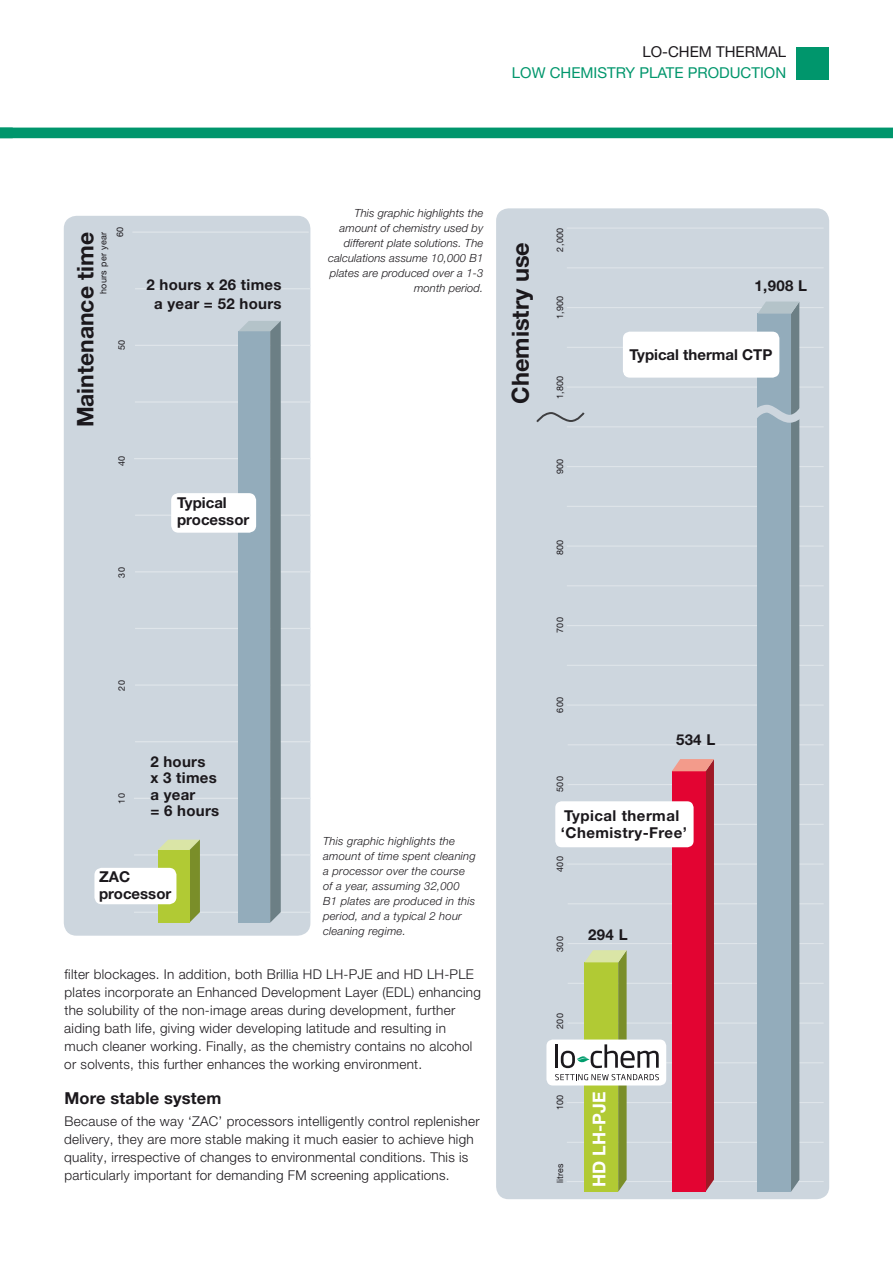
<style>
.page{position:relative;width:893px;height:1263px;background:#fff}
.page>*{position:absolute;margin:0;border:0;box-sizing:border-box;transform-origin:0 0}
.t1{font:700 23.55px "Helvetica Neue LT Pro";color:#1b181c}
.t2{font:700 22.95px "Helvetica Neue LT Pro";color:#1b181c}
.t3{font:700 17.7px "Helvetica Neue LT Pro";color:#fff}
.t4{font:700 16.5px "Helvetica Neue LT Pro";letter-spacing:.01em;color:#1b181c}
.t5{font:700 15px/16.5px "Helvetica Neue LT Pro";letter-spacing:.02em;color:#1b181c}
.t6{font:700 15px/16.5px "Helvetica Neue LT Pro";color:#1b181c}
.t7{font:15px "Helvetica Neue";color:#00966c}
.t8{font:15px "Helvetica Neue";color:#1b181c}
.t9{font:700 15px "Helvetica Neue LT Pro";letter-spacing:.02em;color:#1b181c}
.t10{font:300 13.5px/18px "Helvetica Neue LT Pro";letter-spacing:.02em;color:#1b181c}
.t11{font:italic 300 11.25px/15px "Helvetica Neue LT Pro";letter-spacing:.02em;color:#1b181c;text-align:right}
.t12{font:9px "Helvetica Neue LT Pro";letter-spacing:.03em;color:#1b181c}
.t13{font:8.85px "Helvetica Neue LT Pro";letter-spacing:.03em;color:#1b181c}
.s1{font-style:inherit}
</style>
<div class="page">
<div style="left:0;top:128px;width:893px;height:10px;background:#00966c"></div>
<div style="left:64px;top:216px;width:246px;height:720px;background:#cdd6de;border-radius:13px"></div>
<hr style="left:134px;top:798px;width:176px;height:1px;background:#dfe5ea">
<hr style="left:135px;top:741px;width:175px;height:1px;background:#dfe5ea">
<hr style="left:135px;top:684px;width:175px;height:2px;background:#dfe5ea">
<hr style="left:135px;top:628px;width:175px;height:1px;background:#dfe5ea">
<hr style="left:135px;top:571px;width:175px;height:1px;background:#dfe5ea">
<hr style="left:135px;top:515px;width:175px;height:1px;background:#dfe5ea">
<hr style="left:134px;top:458px;width:176px;height:1px;background:#dfe5ea">
<hr style="left:135px;top:401px;width:175px;height:2px;background:#dfe5ea">
<hr style="left:135px;top:345px;width:175px;height:1px;background:#dfe5ea">
<hr style="left:135px;top:288px;width:175px;height:1px;background:#dfe5ea">
<hr style="left:132px;top:231px;width:177px;height:2px;background:#dfe5ea">
<hr style="left:134px;top:854px;width:176px;height:1px;background:#dfe5ea">
<hr style="left:134px;top:912px;width:176px;height:1px;background:#dfe5ea">
<svg style="left:158px;top:839px;width:42px;height:83px"></svg>
<div style="left:158px;top:850px;width:31px;height:72px;background:#b1ca34"></div>
<svg style="left:238px;top:321px;width:43px;height:602px;background:#8aa1ae"></svg>
<div style="left:171px;top:493px;width:85px;height:40px;background:#fff;border-radius:7px"></div>
<div style="left:94px;top:868px;width:82px;height:36px;background:#fff;border-radius:7px"></div>
<div style="left:796px;top:47px;width:33px;height:33px;background:#00966c"></div>
<div style="left:496px;top:208px;width:333px;height:991px;background:#cdd6de;border-radius:13px"></div>
<hr style="left:567px;top:1102px;width:257px;height:1px;background:#dfe5ea">
<hr style="left:568px;top:1062px;width:256px;height:1px;background:#dfe5ea">
<hr style="left:568px;top:1022px;width:256px;height:1px;background:#dfe5ea">
<hr style="left:568px;top:983px;width:256px;height:1px;background:#dfe5ea">
<hr style="left:568px;top:943px;width:256px;height:1px;background:#dfe5ea">
<hr style="left:568px;top:903px;width:256px;height:1px;background:#dfe5ea">
<hr style="left:567px;top:863px;width:257px;height:2px;background:#dfe5ea">
<hr style="left:567px;top:824px;width:257px;height:1px;background:#dfe5ea">
<hr style="left:568px;top:784px;width:256px;height:1px;background:#dfe5ea">
<hr style="left:568px;top:744px;width:256px;height:1px;background:#dfe5ea">
<hr style="left:567px;top:704px;width:257px;height:2px;background:#dfe5ea">
<hr style="left:567px;top:665px;width:257px;height:1px;background:#dfe5ea">
<hr style="left:567px;top:625px;width:257px;height:1px;background:#dfe5ea">
<hr style="left:567px;top:585px;width:257px;height:1px;background:#dfe5ea">
<hr style="left:567px;top:545px;width:257px;height:2px;background:#dfe5ea">
<hr style="left:567px;top:506px;width:257px;height:1px;background:#dfe5ea">
<hr style="left:567px;top:466px;width:257px;height:1px;background:#dfe5ea">
<hr style="left:567px;top:426px;width:257px;height:1px;background:#dfe5ea">
<hr style="left:567px;top:386px;width:257px;height:2px;background:#dfe5ea">
<hr style="left:567px;top:347px;width:257px;height:1px;background:#dfe5ea">
<hr style="left:567px;top:307px;width:257px;height:1px;background:#dfe5ea">
<hr style="left:567px;top:267px;width:257px;height:1px;background:#dfe5ea">
<hr style="left:567px;top:1142px;width:257px;height:1px;background:#dfe5ea">
<hr style="left:567px;top:1181px;width:257px;height:1px;background:#dfe5ea">
<hr style="left:567px;top:228px;width:257px;height:1px;background:#dfe5ea">
<div style="left:546px;top:1039px;width:120px;height:46px;background:#fff;border-radius:6px"></div>
<svg style="left:555px;top:950px;width:104px;height:242px"></svg>
<div style="left:623px;top:332px;width:156px;height:46px;background:#fff;border-radius:7px"></div>
<svg style="left:672px;top:759px;width:42px;height:433px;background:#d50d32"></svg>
<div style="left:555px;top:801px;width:139px;height:46px;background:#fff;border-radius:6px"></div>
<svg style="left:743px;top:301px;width:69px;height:891px"></svg>
<svg style="left:536px;top:412px;width:49px;height:11px"></svg>
<p class="t8" style="left:642px;top:43px;width:145px">LO-CHEM THERMAL</p>
<p class="t7" style="left:512px;top:64px;width:276px">LOW CHEMISTRY PLATE PRODUCTION</p>
<p class="t12" style="left:98px;top:294px;width:64px;rotate:-90deg">hours per year</p>
<h2 class="t2" style="left:71px;top:427px;width:197px;rotate:-90deg">Maintenance time</h2>
<p class="t12" style="left:115px;top:237px;width:12px;rotate:-90deg">60</p>
<p class="t12" style="left:116px;top:350px;width:12px;rotate:-90deg">50</p>
<p class="t12" style="left:116px;top:466px;width:12px;rotate:-90deg">40</p>
<p class="t12" style="left:116px;top:577px;width:12px;rotate:-90deg">30</p>
<p class="t5" style="left:146px;top:275px;width:137px;line-height:19px;text-align:center">2 hours x 26 times a year = 52 hours</p>
<p class="t6" style="left:177px;top:494px;width:74px">Typical processor</p>
<p class="t12" style="left:116px;top:690px;width:12px;rotate:-90deg">20</p>
<p class="t12" style="left:116px;top:803px;width:12px;rotate:-90deg">10</p>
<p class="t5" style="left:150px;top:752px;width:70px">2 hours<br>x 3 times a year<br>= 6 hours</p>
<p class="t11" style="left:328px;top:205px;width:157px">This graphic highlights the amount of chemistry used by different plate solutions. The calculations assume 10,000 B1 plates are produced over a 1-3 month period.</p>
<p class="t11" style="left:323px;top:833px;width:154px;text-align:left">This graphic highlights the amount of time spent cleaning a processor over the course of a year, assuming 32,000<br>B1 plates are produced in this period, and a typical 2 hour cleaning regime.</p>
<p class="t10" style="left:64px;top:964px;width:418px">filter blockages. In addition, both Brillia HD LH-PJE and HD LH-PLE plates incorporate an Enhanced Development Layer (EDL) enhancing the solubility of the non-image areas during development, further aiding bath life, giving wider developing latitude and resulting in much cleaner working. Finally, as the chemistry contains no alcohol or solvents, this further enhances the working environment.</p>
<p class="t4" style="left:64px;top:1087px;width:159px">More stable system</p>
<p class="t10" style="left:64px;top:1112px;width:417px">Because of the way ‘ZAC’ processors intelligently control replenisher delivery, they are more stable making it much easier to achieve high quality, irrespective of changes to environmental conditions. This is particularly important for demanding FM screening applications.</p>
<p class="t6" style="left:99px;top:868px;width:74px">ZAC processor</p>
<h1 class="t1" style="left:505px;top:404px;width:163px;rotate:-90deg">Chemistry use</h1>
<p class="t12" style="left:554px;top:251px;width:25px;rotate:-90deg">2,000</p>
<p class="t12" style="left:554px;top:319px;width:25px;rotate:-90deg">1,900</p>
<p class="t12" style="left:554px;top:399px;width:25px;rotate:-90deg">1,800</p>
<p class="t12" style="left:554px;top:474px;width:17px;rotate:-90deg">900</p>
<p class="t9" style="left:755px;top:276px;width:54px">1,908 <span class="s1">L</span></p>
<p class="t6" style="left:629px;top:346px;width:145px">Typical thermal CTP</p>
<p class="t12" style="left:554px;top:555px;width:17px;rotate:-90deg">800</p>
<p class="t12" style="left:554px;top:633px;width:17px;rotate:-90deg">700</p>
<p class="t12" style="left:554px;top:712px;width:17px;rotate:-90deg">600</p>
<p class="t12" style="left:554px;top:792px;width:17px;rotate:-90deg">500</p>
<p class="t9" style="left:676px;top:730px;width:41px">534 <span class="s1">L</span></p>
<p class="t5" style="left:561px;top:806px;width:127px;line-height:17.7px">Typical thermal ‘Chemistry-Free’</p>
<p class="t12" style="left:554px;top:872px;width:17px;rotate:-90deg">400</p>
<p class="t12" style="left:554px;top:952px;width:17px;rotate:-90deg">300</p>
<p class="t12" style="left:554px;top:1029px;width:17px;rotate:-90deg">200</p>
<p class="t9" style="left:588px;top:926px;width:41px">294 <span class="s1">L</span></p>
<p class="t12" style="left:554px;top:1110px;width:17px;rotate:-90deg">100</p>
<p class="t13" style="left:554px;top:1183px;width:21px;rotate:-90deg">litres</p>
<h3 class="t3" style="left:588px;top:1187px;width:97px;rotate:-90deg">HD LH-PJE</h3>
</div>
